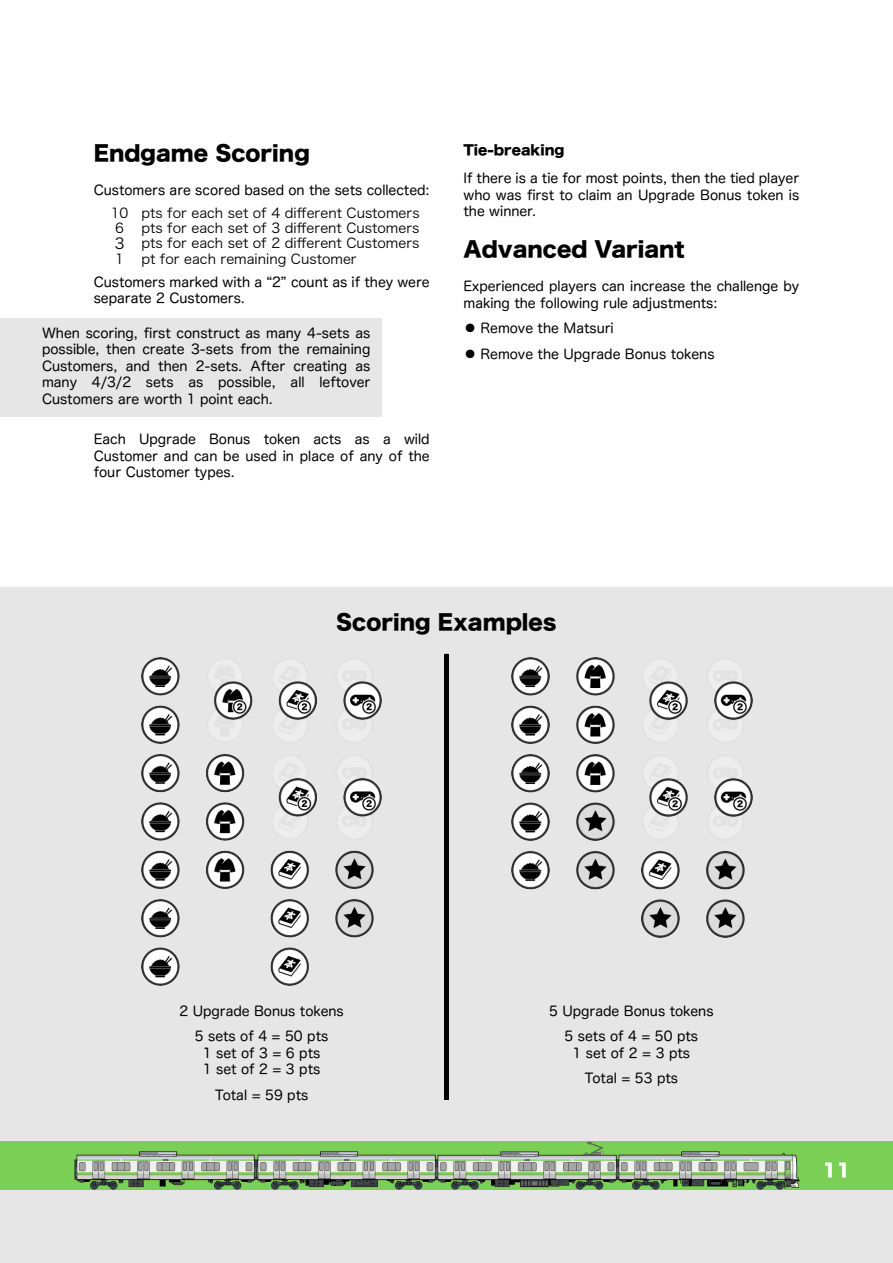
<style>
.page{position:relative;width:893px;height:1263px;background:#fff}
.page>*{position:absolute;margin:0;border:0;box-sizing:border-box;transform-origin:0 0}
.t1{font:21px "Hira Kaku Std W8";color:#000}
.t2{font:18px "Hira Kaku Std N W8";color:#fff}
.t3{font:13.5px/16.5px "Hira Maru Pro N W4";color:#000}
.t4{font:13.5px/15.1px "Hira Kaku Pro W3";color:#000}
.t5{font:13.5px/25.5px "Hira Maru Pro W4";color:#000}
.t6{font:13.5px "Hira Kaku Std W8";color:#000}
.s1{font-size:15px}
.s2{font-family:"Hiragino Sans W4"}
</style>
<div class="page">
<div style="left:0;top:587px;width:893px;height:676px;background:#e6e6e6"></div>
<div style="left:0;top:1141px;width:893px;height:49px;background:#7bcf54"></div>
<img style="left:618px;top:1151px;width:181px;height:39px">
<img style="left:437px;top:1141px;width:181px;height:49px">
<img style="left:257px;top:1151px;width:180px;height:39px">
<img style="left:74px;top:1151px;width:183px;height:39px">
<div style="left:0;top:318px;width:382px;height:99px;background:#e6e6e6"></div>
<svg style="left:445px;top:656px;width:3px;height:442px"></svg>
<img style="left:141px;top:657px;width:241px;height:329px">
<img style="left:512px;top:657px;width:240px;height:281px">
<h1 class="t1" style="left:94px;top:142px;width:218px">Endgame Scoring</h1>
<p class="t3" style="left:94px;top:182px;width:337px">Customers are scored based on the sets collected:</p>
<p class="t4" style="left:115px;top:205px;width:306px;text-indent:-4px">10 pts for each set of 4 different Customers<br>6</p>
<p class="t4" style="left:115px;top:221px;width:306px;text-align:justify;text-indent:27px">pts for each set of 3 different Customers <span class="s1">3</span> pts for each set of 2 different Customers 1</p>
<p class="t4" style="left:141px;top:251px;width:217px">pt for each remaining Customer</p>
<p class="t3" style="left:94px;top:273px;width:337px">Customers marked with a “2” count as if they were separate 2 Customers.</p>
<p class="t3" style="left:42px;top:324px;width:330px;text-align:justify">When scoring, first construct as many 4-sets as possible, then create 3-sets from the remaining Customers, and then 2-sets. After creating as many 4/3/2 sets as possible, all leftover Customers are worth 1 point each.</p>
<p class="t3" style="left:94px;top:431px;width:337px;text-align:justify">Each Upgrade Bonus token acts as a wild Customer and can be used in place of any of the four Customer types.</p>
<p class="t6" style="left:463px;top:143px;width:103px">Tie-breaking</p>
<p class="t3" style="left:463px;top:170px;width:337px;text-align:justify">If there is a tie for most points, then the tied player who was first to claim an Upgrade Bonus token is the winner.</p>
<h1 class="t1" style="left:463px;top:238px;width:223px">Advanced Variant</h1>
<p class="t3" style="left:463px;top:278px;width:337px">Experienced players can increase the challenge by making the following rule adjustments:</p>
<p class="t5" style="left:463px;top:315px;width:253px"><span class="s2">⚫</span> Remove the Matsuri<br><span class="s2">⚫</span> Remove the Upgrade Bonus tokens</p>
<h1 class="t1" style="left:336px;top:611px;width:222px">Scoring Examples</h1>
<p class="t3" style="left:179px;top:998px;width:166px;line-height:25.5px;text-align:center">2 Upgrade Bonus tokens<br>5 sets of 4 = 50 pts</p>
<p class="t3" style="left:203px;top:1044px;width:119px">1setof3=6pts<br>1setof2=3pts</p>
<p class="t3" style="left:215px;top:1086px;width:95px">Total = 59 pts</p>
<p class="t3" style="left:549px;top:998px;width:166px;line-height:25.5px;text-align:center">5 Upgrade Bonus tokens<br>5 sets of 4 = 50 pts</p>
<p class="t3" style="left:573px;top:1040px;width:119px;line-height:25.5px;text-align:center">1setof2=3pts<br>Total = 53 pts</p>
<h2 class="t2" style="left:823px;top:1161px;width:29px">11</h2>
</div>
